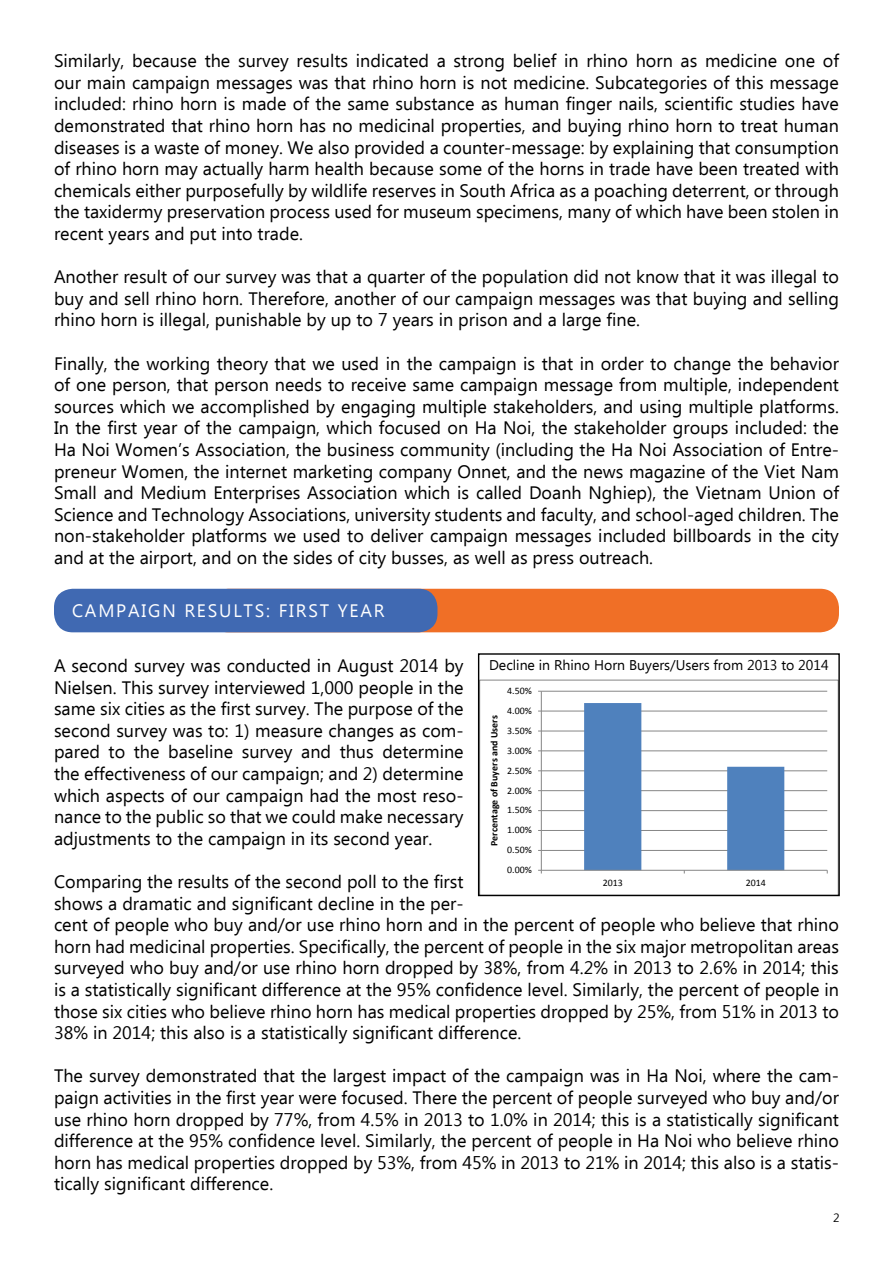
<style>
.page{position:relative;width:893px;height:1263px;background:#fff}
.page>*{position:absolute;margin:0;border:0;box-sizing:border-box;transform-origin:0 0}
.t1{font:18px/21.6px "Ebrima";color:#000;text-align:justify}
.t2{font:18px "Ebrima";letter-spacing:.1em;color:#fff}
.t3{font:14.1px "Ebrima";color:#000}
.t4{font:12px "Ebrima";color:#000}
.t5{font:9.9px "Calibri";letter-spacing:.01em;color:#000}
.t6{font:700 9.9px "Calibri";letter-spacing:.005em;color:#000}
</style>
<div class="page">
<div style="left:210px;top:589px;width:629px;height:43px;background:#f06f26;border-radius:19px"></div>
<div style="left:54px;top:589px;width:383px;height:43px;background:#4069b2;border-radius:19px"></div>
<hr style="left:541px;top:850px;width:286px;height:1px;background:#868686">
<hr style="left:541px;top:830px;width:286px;height:1px;background:#868686">
<hr style="left:541px;top:810px;width:286px;height:1px;background:#868686">
<hr style="left:541px;top:790px;width:286px;height:1px;background:#868686">
<hr style="left:541px;top:770px;width:286px;height:1px;background:#868686">
<hr style="left:541px;top:750px;width:286px;height:1px;background:#868686">
<hr style="left:541px;top:731px;width:286px;height:1px;background:#868686">
<hr style="left:541px;top:711px;width:286px;height:1px;background:#868686">
<hr style="left:541px;top:691px;width:286px;height:1px;background:#868686">
<hr style="left:541px;top:691px;width:1px;height:179px;background:#868686">
<hr style="left:541px;top:870px;width:286px;height:1px;background:#868686">
<svg style="left:584px;top:703px;width:200px;height:170px"></svg>
<div style="left:478px;top:653px;width:362px;height:243px;border:1px solid #000"></div>
<p class="t1" style="left:54px;top:51px;width:786px">Similarly, because the survey results indicated a strong belief in rhino horn as medicine one of our main campaign messages was that rhino horn is not medicine. Subcategories of this message included: rhino horn is made of the same substance as human finger nails, scientific studies have demonstrated that rhino horn has no medicinal properties, and buying rhino horn to treat human diseases is a waste of money. We also provided a counter-message: by explaining that consumption of rhino horn may actually harm health because some of the horns in trade have been treated with chemicals either purposefully by wildlife reserves in South Africa as a poaching deterrent, or through the taxidermy preservation process used for museum specimens, many of which have been stolen in recent years and put into trade.</p>
<p class="t1" style="left:54px;top:267px;width:786px">Another result of our survey was that a quarter of the population did not know that it was illegal to buy and sell rhino horn. Therefore, another of our campaign messages was that buying and selling rhino horn is illegal, punishable by up to 7 years in prison and a large fine.</p>
<p class="t1" style="left:54px;top:354px;width:786px">Finally, the working theory that we used in the campaign is that in order to change the behavior of one person, that person needs to receive same campaign message from multiple, independent sources which we accomplished by engaging multiple stakeholders, and using multiple platforms.<br>In the first year of the campaign, which focused on Ha Noi, the stakeholder groups included: the Ha Noi Women’s Association, the business community (including the Ha Noi Association of Entre&shy;preneur Women, the internet marketing company Onnet, and the news magazine of the Viet Nam Small and Medium Enterprises Association which is called Doanh Nghiep), the Vietnam Union of Science and Technology Associations, university students and faculty, and school-aged children. The non-stakeholder platforms we used to deliver campaign messages included billboards in the city and at the airport, and on the sides of city busses, as well as press outreach.</p>
<p class="t2" style="left:72px;top:598px;width:314px">CAMPAIGN RESULTS: FIRST YEAR</p>
<p class="t1" style="left:54px;top:656px;width:411px">A second survey was conducted in August 2014 by Nielsen. This survey interviewed 1,000 people in the same six cities as the first survey. The purpose of the second survey was to: 1) measure changes as com&shy;pared to the baseline survey and thus determine the effectiveness of our campaign; and 2) determine which aspects of our campaign had the most reso&shy;nance to the public so that we could make necessary adjustments to the campaign in its second year.</p>
<p class="t1" style="left:54px;top:872px;width:786px;text-align:left">Comparing the results of the second poll to the first<br>shows a dramatic and significant decline in the per-<br>cent of people who buy and/or use rhino horn and in the percent of people who believe that rhino horn had medicinal properties. Specifically, the percent of people in the six major metropolitan areas surveyed who buy and/or use rhino horn dropped by 38%, from 4.2% in 2013 to 2.6% in 2014; this is a statistically significant difference at the 95% confidence level. Similarly, the percent of people in those six cities who believe rhino horn has medical properties dropped by 25%, from 51% in 2013 to 38% in 2014; this also is a statistically significant difference.</p>
<p class="t1" style="left:54px;top:1066px;width:786px">The survey demonstrated that the largest impact of the campaign was in Ha Noi, where the cam&shy;paign activities in the first year were focused. There the percent of people surveyed who buy and/or use rhino horn dropped by 77%, from 4.5% in 2013 to 1.0% in 2014; this is a statistically significant difference at the 95% confidence level. Similarly, the percent of people in Ha Noi who believe rhino horn has medical properties dropped by 53%, from 45% in 2013 to 21% in 2014; this also is a statis&shy;tically significant difference.</p>
<p class="t3" style="left:489px;top:655px;width:341px">Decline in Rhino Horn Buyers/Users from 2013 to 2014</p>
<p class="t5" style="left:507px;top:684px;width:26px">4.50%</p>
<p class="t5" style="left:507px;top:704px;width:26px">4.00%</p>
<p class="t6" style="left:488px;top:846px;width:132px;rotate:-90deg">Percentage of Buyers and Users</p>
<p class="t5" style="left:507px;top:724px;width:26px">3.50%</p>
<p class="t5" style="left:507px;top:744px;width:26px">3.00%</p>
<p class="t5" style="left:507px;top:764px;width:26px">2.50%</p>
<p class="t5" style="left:507px;top:784px;width:26px">2.00%</p>
<p class="t5" style="left:507px;top:804px;width:26px">1.50%</p>
<p class="t5" style="left:507px;top:824px;width:26px">1.00%</p>
<p class="t5" style="left:507px;top:844px;width:26px">0.50%</p>
<p class="t5" style="left:507px;top:864px;width:26px">0.00%</p>
<p class="t5" style="left:603px;top:876px;width:22px">2013</p>
<p class="t5" style="left:746px;top:876px;width:22px">2014</p>
<p class="t4" style="left:833px;top:1209px;width:8px">2</p>
</div>
